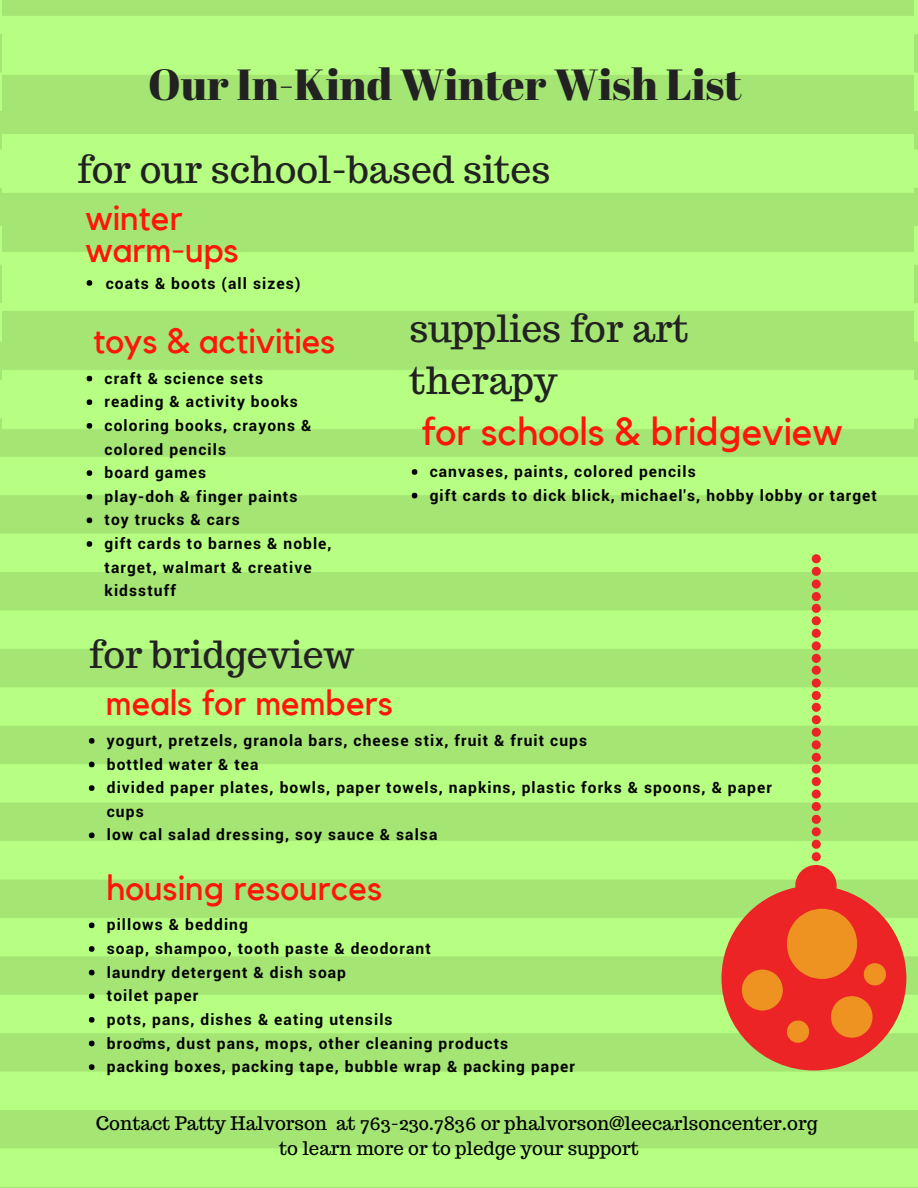
<style>
.page{position:relative;width:918px;height:1188px;background:#fff}
.page>*{position:absolute;margin:0;border:0;box-sizing:border-box;transform-origin:0 0}
.t1{font:43.65px "Abril Fatface";color:#222}
.t2{font:38.85px "Kollektif";color:#ff150a}
.t3{font:37.35px/51.8px "Trocchi";color:#222}
.t4{font:35.1px/31.5px "Kollektif";color:#ff150a}
.t5{font:34.95px "Kollektif";color:#ff150a}
.t6{font:18.75px/25.8px "Trocchi";color:#000;text-align:center}
.t7{font:700 15.6px/23.7px "Roboto";letter-spacing:.07em;color:#000}
</style>
<div class="page">
<img style="left:0;top:0;width:918px;height:1188px">
<img style="left:2px;top:0;width:911px;height:446px">
<svg style="left:141px;top:1038px;width:3px;height:5px"></svg>
<svg style="left:87px;top:280px;width:5px;height:6px"></svg>
<svg style="left:89px;top:738px;width:5px;height:6px"></svg>
<svg style="left:89px;top:762px;width:5px;height:5px"></svg>
<svg style="left:89px;top:785px;width:5px;height:6px"></svg>
<svg style="left:89px;top:833px;width:5px;height:5px"></svg>
<svg style="left:89px;top:923px;width:5px;height:5px"></svg>
<svg style="left:89px;top:946px;width:5px;height:6px"></svg>
<svg style="left:89px;top:970px;width:5px;height:5px"></svg>
<svg style="left:89px;top:993px;width:5px;height:6px"></svg>
<svg style="left:89px;top:1017px;width:5px;height:6px"></svg>
<svg style="left:89px;top:1041px;width:5px;height:5px"></svg>
<svg style="left:89px;top:1064px;width:5px;height:6px"></svg>
<svg style="left:412px;top:469px;width:5px;height:6px"></svg>
<svg style="left:412px;top:493px;width:5px;height:5px"></svg>
<svg style="left:721px;top:554px;width:185px;height:516px"></svg>
<svg style="left:87px;top:376px;width:5px;height:5px"></svg>
<svg style="left:87px;top:399px;width:5px;height:6px"></svg>
<svg style="left:87px;top:423px;width:5px;height:6px"></svg>
<svg style="left:87px;top:470px;width:5px;height:6px"></svg>
<svg style="left:87px;top:494px;width:5px;height:6px"></svg>
<svg style="left:87px;top:518px;width:5px;height:5px"></svg>
<svg style="left:87px;top:541px;width:5px;height:6px"></svg>
<h1 class="t1" style="left:148px;top:54px;width:595px">Our In-Kind Winter Wish List</h1>
<h3 class="t3" style="left:78px;top:144px;width:474px">for our school-based sites</h3>
<h3 class="t4" style="left:85px;top:204px;width:155px">winter warm-ups</h3>
<p class="t7" style="left:106px;top:271px;width:196px">coats &amp; boots (all sizes)</p>
<h3 class="t5" style="left:93px;top:325px;width:243px">toys &amp; activities</h3>
<p class="t7" style="left:105px;top:366px;width:229px">craft &amp; science sets<br>reading &amp; activity books coloring books, crayons &amp; colored pencils<br>board games<br>play-doh &amp; finger paints<br>toy trucks &amp; cars<br>gift cards to barnes &amp; noble, target, walmart &amp; creative kidsstuff</p>
<h3 class="t3" style="left:89px;top:629px;width:267px">for bridgeview</h3>
<h3 class="t5" style="left:106px;top:687px;width:288px">meals for members</h3>
<h3 class="t3" style="left:409px;top:302px;width:281px">supplies for art therapy</h3>
<h2 class="t2" style="left:421px;top:414px;width:423px">for schools &amp; bridgeview</h2>
<p class="t7" style="left:430px;top:459px;width:449px">canvases, paints, colored pencils<br>gift cards to dick blick, michael's, hobby lobby or target</p>
<p class="t7" style="left:107px;top:728px;width:667px">yogurt, pretzels, granola bars, cheese stix, fruit &amp; fruit cups<br>bottled water &amp; tea<br>divided paper plates, bowls, paper towels, napkins, plastic forks &amp; spoons, &amp; paper cups<br>low cal salad dressing, soy sauce &amp; salsa</p>
<h3 class="t5" style="left:106px;top:871px;width:277px">housing resources</h3>
<p class="t7" style="left:107px;top:912px;width:470px">pillows &amp; bedding<br>soap, shampoo, tooth paste &amp; deodorant<br>laundry detergent &amp; dish soap<br>toilet paper<br>pots, pans, dishes &amp; eating utensils<br>brooms, dust pans, mops, other cleaning products<br>packing boxes, packing tape, bubble wrap &amp; packing paper</p>
<p class="t6" style="left:96px;top:1110px;width:723px">Contact Patty Halvorson at 763-230.7836 or phalvorson@leecarlsoncenter.org to learn more or to pledge your support</p>
</div>
